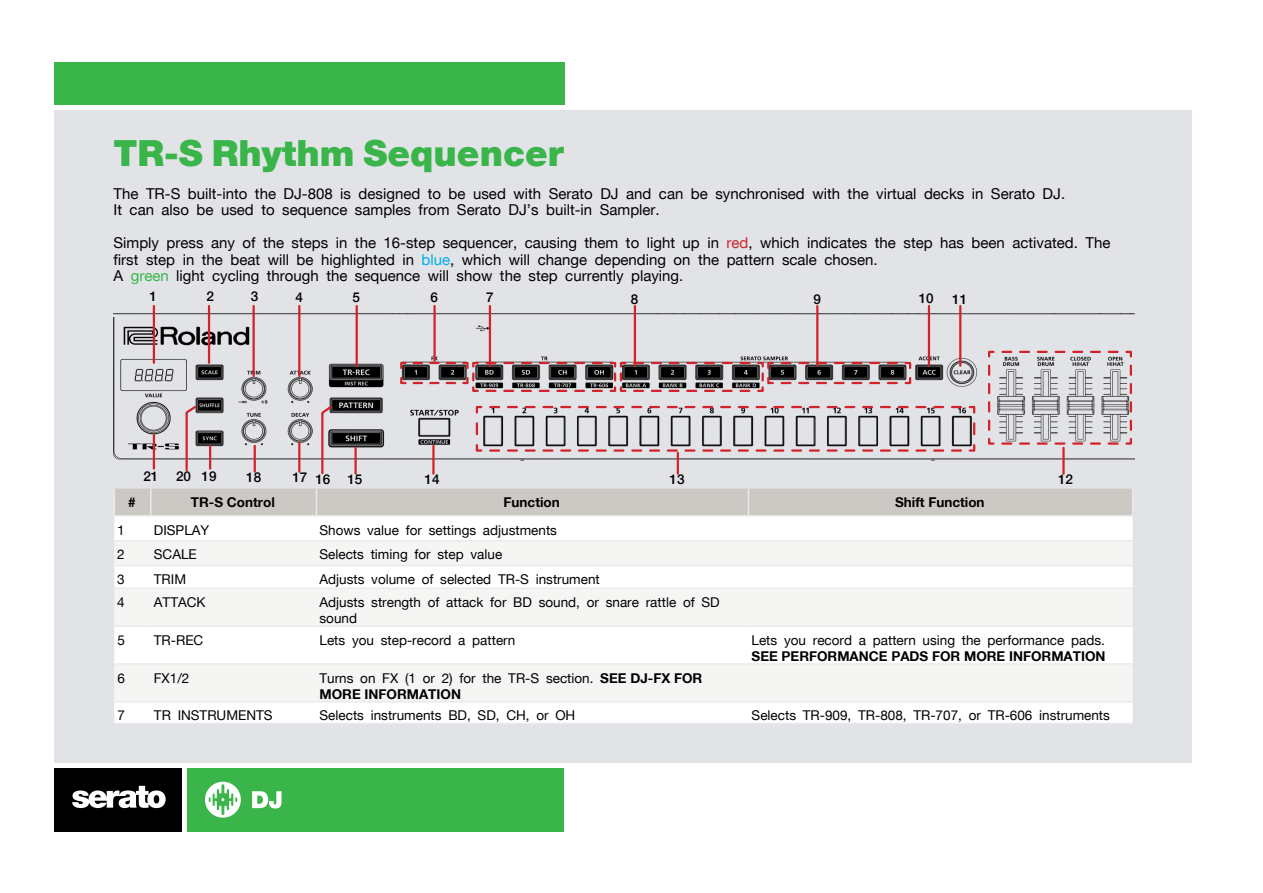
<style>
.page{position:relative;width:1263px;height:893px;background:#fff}
.page>*{position:absolute;margin:0;border:0;box-sizing:border-box;transform-origin:0 0}
.t1{font:900 36px "Serato";color:#39b54a}
.t2{font:15px/16.5px "Serato";color:#000}
.t3{font:13.5px/16.2px "Serato";color:#000}
.t4{font:700 13.5px "Serato";color:#000}
.t5{font:500 13.5px "Serato";color:#000}
.s1{color:#d2232a}
.s2{color:#00aeef}
.s3{color:#39b54a}
.s4{font-weight:700}
</style>
<div class="page">
<div style="left:54px;top:110px;width:1137px;height:652px;background:#e2e3e7"></div>
<div style="left:54px;top:62px;width:510px;height:42px;background:#39b54a"></div>
<div style="left:187px;top:768px;width:377px;height:63px;background:#39b54a"></div>
<div style="left:54px;top:768px;width:128px;height:63px;background:#000"></div>
<svg style="left:72px;top:786px;width:94px;height:22px"></svg>
<svg style="left:252px;top:791px;width:29px;height:17px"></svg>
<svg style="left:205px;top:782px;width:36px;height:36px"></svg>
<img style="left:114px;top:314px;width:1020px;height:147px">
<hr style="left:209px;top:446px;width:2px;height:23px;background:#d2232a">
<hr style="left:254px;top:446px;width:2px;height:26px;background:#d2232a">
<hr style="left:298px;top:443px;width:2px;height:29px;background:#d2232a">
<hr style="left:153px;top:306px;width:2px;height:57px;background:#d2232a">
<hr style="left:208px;top:306px;width:2px;height:57px;background:#d2232a">
<hr style="left:252px;top:306px;width:3px;height:70px;background:#d2232a">
<hr style="left:298px;top:306px;width:2px;height:70px;background:#d2232a">
<hr style="left:153px;top:435px;width:2px;height:34px;background:#d2232a">
<hr style="left:354px;top:448px;width:3px;height:26px;background:#d2232a">
<hr style="left:356px;top:306px;width:2px;height:60px;background:#d2232a">
<hr style="left:433px;top:306px;width:3px;height:55px;background:#d2232a">
<hr style="left:432px;top:446px;width:3px;height:28px;background:#d2232a">
<hr style="left:677px;top:453px;width:2px;height:21px;background:#d2232a">
<hr style="left:489px;top:306px;width:2px;height:60px;background:#d2232a">
<hr style="left:634px;top:306px;width:2px;height:60px;background:#d2232a">
<hr style="left:816px;top:306px;width:2px;height:60px;background:#d2232a">
<hr style="left:928px;top:306px;width:2px;height:60px;background:#d2232a">
<hr style="left:959px;top:306px;width:2px;height:60px;background:#d2232a">
<hr style="left:1062px;top:448px;width:3px;height:26px;background:#d2232a">
<div style="left:114px;top:517px;width:1019px;height:206px;background:#fff"></div>
<svg style="left:114px;top:541px;width:1019px;height:160px;background:#f8f8f7"></svg>
<div style="left:115px;top:489px;width:1017px;height:26px;background:#ccc9c4"></div>
<hr style="left:114px;top:515px;width:37px;height:2px;background:#eaeaea">
<hr style="left:151px;top:515px;width:165px;height:2px;background:#eaeaea">
<hr style="left:316px;top:515px;width:432px;height:2px;background:#eaeaea">
<hr style="left:748px;top:515px;width:385px;height:2px;background:#eaeaea">
<hr style="left:114px;top:540px;width:37px;height:1px;background:#eaeaea">
<hr style="left:151px;top:540px;width:165px;height:1px;background:#eaeaea">
<hr style="left:316px;top:540px;width:432px;height:1px;background:#eaeaea">
<hr style="left:748px;top:540px;width:385px;height:1px;background:#eaeaea">
<hr style="left:114px;top:565px;width:37px;height:1px;background:#eaeaea">
<hr style="left:151px;top:565px;width:165px;height:1px;background:#eaeaea">
<hr style="left:316px;top:565px;width:432px;height:1px;background:#eaeaea">
<hr style="left:748px;top:565px;width:385px;height:1px;background:#eaeaea">
<hr style="left:114px;top:587px;width:37px;height:2px;background:#eaeaea">
<hr style="left:151px;top:587px;width:165px;height:2px;background:#eaeaea">
<hr style="left:316px;top:587px;width:432px;height:2px;background:#eaeaea">
<hr style="left:748px;top:587px;width:385px;height:2px;background:#eaeaea">
<hr style="left:114px;top:625px;width:37px;height:2px;background:#eaeaea">
<hr style="left:151px;top:625px;width:165px;height:2px;background:#eaeaea">
<hr style="left:316px;top:625px;width:432px;height:2px;background:#eaeaea">
<hr style="left:748px;top:625px;width:385px;height:2px;background:#eaeaea">
<hr style="left:114px;top:663px;width:37px;height:2px;background:#eaeaea">
<hr style="left:151px;top:663px;width:165px;height:2px;background:#eaeaea">
<hr style="left:316px;top:663px;width:432px;height:2px;background:#eaeaea">
<hr style="left:748px;top:663px;width:385px;height:2px;background:#eaeaea">
<hr style="left:114px;top:701px;width:37px;height:1px;background:#eaeaea">
<hr style="left:151px;top:701px;width:165px;height:1px;background:#eaeaea">
<hr style="left:316px;top:701px;width:432px;height:1px;background:#eaeaea">
<hr style="left:748px;top:701px;width:385px;height:1px;background:#eaeaea">
<hr style="left:114px;top:723px;width:37px;height:1px;background:#eaeaea">
<hr style="left:151px;top:723px;width:165px;height:1px;background:#eaeaea">
<hr style="left:316px;top:723px;width:432px;height:1px;background:#eaeaea">
<hr style="left:748px;top:723px;width:385px;height:1px;background:#eaeaea">
<svg style="left:320px;top:404px;width:14px;height:71px"></svg>
<svg style="left:184px;top:404px;width:14px;height:68px"></svg>
<svg style="left:399px;top:361px;width:513px;height:32px"></svg>
<svg style="left:987px;top:350px;width:146px;height:96px"></svg>
<svg style="left:475px;top:405px;width:501px;height:48px"></svg>
<h1 class="t1" style="left:114px;top:132px;width:452px">TR-S Rhythm Sequencer</h1>
<p class="t2" style="left:114px;top:185px;width:953px">The TR-S built-into the DJ-808 is designed to be used with Serato DJ and can be synchronised with the virtual decks in Serato DJ.<br>It can also be used to sequence samples from Serato DJ’s built-in Sampler.</p>
<p class="t2" style="left:114px;top:234px;width:998px">Simply press any of the steps in the 16-step sequencer, causing them to light up in <span class="s1">red</span>, which indicates the step has been activated. The first step in the beat will be highlighted in <span class="s2">blue</span>, which will change depending on the pattern scale chosen.<br>A <span class="s3">green</span> light cycling through the sequence will show the step currently playing.</p>
<p class="t5" style="left:150px;top:288px;width:9px">1</p>
<p class="t5" style="left:207px;top:288px;width:9px">2</p>
<p class="t5" style="left:251px;top:288px;width:9px">3</p>
<p class="t5" style="left:295px;top:289px;width:9px">4</p>
<p class="t5" style="left:352px;top:289px;width:9px">5</p>
<p class="t5" style="left:431px;top:289px;width:9px">6</p>
<p class="t5" style="left:486px;top:289px;width:9px">7</p>
<p class="t5" style="left:631px;top:291px;width:9px">8</p>
<p class="t5" style="left:813px;top:291px;width:9px">9</p>
<p class="t5" style="left:919px;top:290px;width:17px">10</p>
<p class="t5" style="left:952px;top:291px;width:17px">11</p>
<p class="t5" style="left:143px;top:468px;width:17px">21</p>
<p class="t5" style="left:176px;top:468px;width:42px">20 19</p>
<p class="t5" style="left:246px;top:469px;width:17px">18</p>
<p class="t5" style="left:292px;top:470px;width:40px">17 16</p>
<p class="t5" style="left:347px;top:472px;width:17px">15</p>
<p class="t5" style="left:424px;top:472px;width:17px">14</p>
<p class="t5" style="left:670px;top:472px;width:17px">13</p>
<p class="t5" style="left:1058px;top:472px;width:17px">12</p>
<p class="t4" style="left:128px;top:494px;width:9px">#</p>
<p class="t4" style="left:191px;top:494px;width:85px">TR-S Control</p>
<p class="t4" style="left:504px;top:494px;width:58px">Function</p>
<p class="t4" style="left:895px;top:494px;width:91px">Shift Function</p>
<p class="t3" style="left:117px;top:521px;width:9px">1</p>
<p class="t3" style="left:154px;top:521px;width:57px">DISPLAY</p>
<p class="t3" style="left:319px;top:521px;width:239px">Shows value for settings adjustments</p>
<p class="t3" style="left:117px;top:546px;width:9px">2</p>
<p class="t3" style="left:154px;top:546px;width:44px">SCALE</p>
<p class="t3" style="left:319px;top:546px;width:184px">Selects timing for step value</p>
<p class="t3" style="left:117px;top:571px;width:9px">3</p>
<p class="t3" style="left:154px;top:571px;width:34px">TRIM</p>
<p class="t3" style="left:319px;top:571px;width:282px">Adjusts volume of selected TR-S instrument</p>
<p class="t3" style="left:117px;top:594px;width:9px">4</p>
<p class="t3" style="left:154px;top:594px;width:53px">ATTACK</p>
<p class="t3" style="left:319px;top:594px;width:402px">Adjusts strength of attack for BD sound, or snare rattle of SD sound</p>
<p class="t3" style="left:117px;top:632px;width:9px">5</p>
<p class="t3" style="left:154px;top:632px;width:51px">TR-REC</p>
<p class="t3" style="left:319px;top:632px;width:197px">Lets you step-record a pattern</p>
<p class="t3" style="left:751px;top:632px;width:355px">Lets you record a pattern using the performance pads.</p>
<p class="t4" style="left:751px;top:648px;width:356px">SEE PERFORMANCE PADS FOR MORE INFORMATION</p>
<p class="t3" style="left:117px;top:669px;width:9px">6</p>
<p class="t3" style="left:154px;top:669px;width:37px">FX1/2</p>
<p class="t3" style="left:319px;top:669px;width:384px">Turns on FX (1 or 2) for the TR-S section. <span class="s4">SEE DJ-FX FOR<br>MORE INFORMATION</span></p>
<p class="t3" style="left:117px;top:707px;width:9px">7</p>
<p class="t3" style="left:154px;top:707px;width:120px">TR INSTRUMENTS</p>
<p class="t3" style="left:320px;top:707px;width:257px">Selects instruments BD, SD, CH, or OH</p>
<p class="t3" style="left:752px;top:707px;width:360px">Selects TR-909, TR-808, TR-707, or TR-606 instruments</p>
</div>
